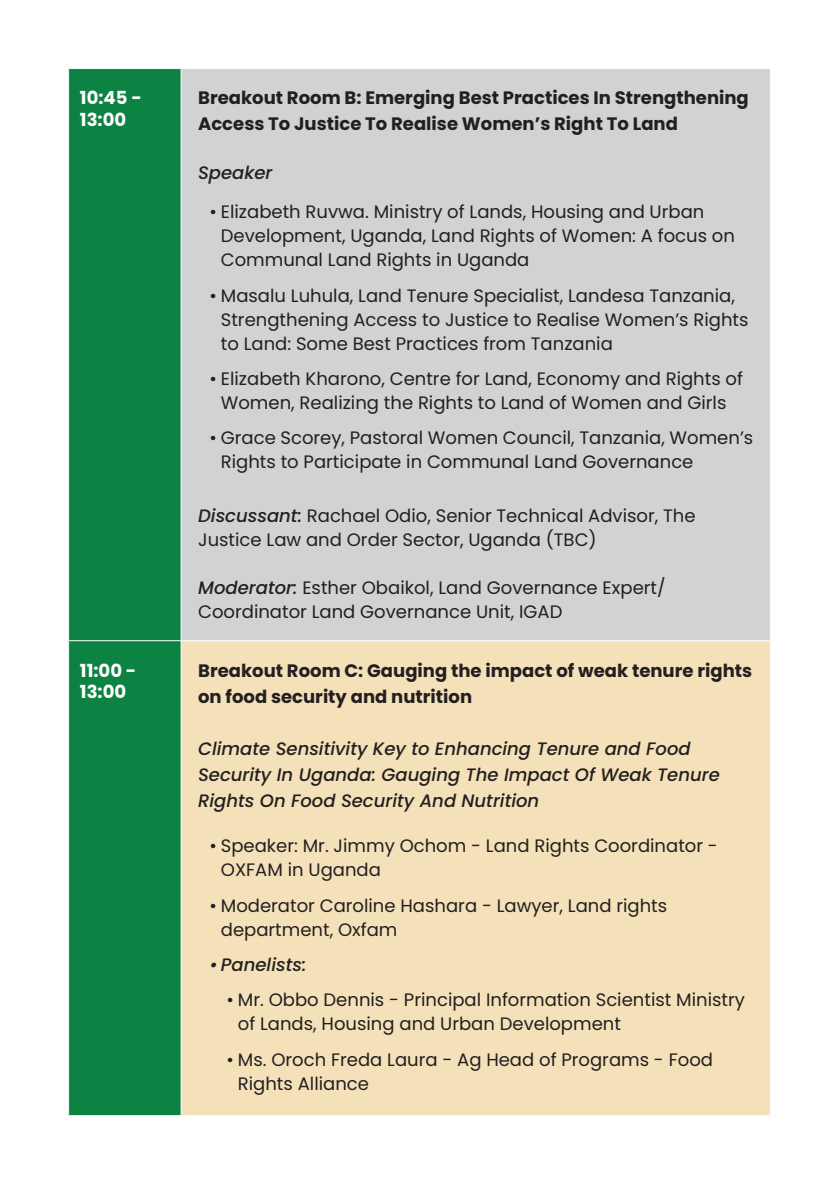
<style>
.page{position:relative;width:840px;height:1191px;background:#fff}
.page>*{position:absolute;margin:0;border:0;box-sizing:border-box;transform-origin:0 0}
.t1{font:18px/24px "Poppins";color:#231f20}
.t2{font:700 18px/26px "Poppins";color:#231f20}
.t3{font:italic 500 18px/26px "Poppins";color:#231f20}
.t4{font:700 18px/21.6px "Poppins";color:#fff}
.s1{font-weight:500;font-style:italic}
</style>
<div class="page">
<div style="left:69px;top:69px;width:112px;height:571px;background:#0c8343"></div>
<div style="left:181px;top:69px;width:589px;height:571px;background:#d0d2d3"></div>
<div style="left:69px;top:640px;width:112px;height:475px;background:#0c8343"></div>
<div style="left:181px;top:640px;width:589px;height:475px;background:#f4e1b9"></div>
<hr style="left:769px;top:641px;width:1px;height:474px;background:#fff">
<hr style="left:68px;top:640px;width:113px;height:1px;background:#fff">
<hr style="left:180px;top:69px;width:1px;height:571px;background:#fff">
<hr style="left:769px;top:69px;width:1px;height:571px;background:#fff">
<hr style="left:181px;top:640px;width:589px;height:1px;background:#fff">
<hr style="left:180px;top:641px;width:1px;height:474px;background:#fff">
<p class="t4" style="left:80px;top:87px;width:63px">10:45 -<br>13:00</p>
<p class="t2" style="left:198px;top:85px;width:552px">Breakout Room B: Emerging Best Practices In Strengthening<br>Access To Justice To Realise Women’s Right To Land</p>
<p class="t3" style="left:198px;top:159px;width:76px">Speaker</p>
<p class="t1" style="left:221px;top:200px;width:515px;text-indent:-11px">• Elizabeth Ruvwa. Ministry of Lands, Housing and Urban<br>Development, Uganda, Land Rights of Women: A focus on<br>Communal Land Rights in Uganda</p>
<p class="t1" style="left:221px;top:283px;width:529px;text-indent:-11px">• Masalu Luhula, Land Tenure Specialist, Landesa Tanzania,<br>Strengthening Access to Justice to Realise Women’s Rights to Land: Some Best Practices from Tanzania</p>
<p class="t1" style="left:209px;top:367px;width:534px;text-align:center">• Elizabeth Kharono, Centre for Land, Economy and Rights of<br>Women, Realizing the Rights to Land of Women and Girls</p>
<p class="t1" style="left:221px;top:426px;width:533px;text-indent:-11px">• Grace Scorey, Pastoral Women Council, Tanzania, Women’s<br>Rights to Participate in Communal Land Governance</p>
<p class="t1" style="left:198px;top:504px;width:498px"><span class="s1">Discussant:</span> Rachael Odio, Senior Technical Advisor, The<br>Justice Law and Order Sector, Uganda (TBC)</p>
<p class="t1" style="left:198px;top:576px;width:469px"><span class="s1">Moderator:</span> Esther Obaikol, Land Governance Expert/<br>Coordinator Land Governance Unit, IGAD</p>
<p class="t4" style="left:80px;top:659px;width:58px">11:00 -<br>13:00</p>
<p class="t2" style="left:198px;top:657px;width:555px">Breakout Room C: Gauging the impact of weak tenure rights on food security and nutrition</p>
<p class="t3" style="left:198px;top:735px;width:523px">Climate Sensitivity Key to Enhancing Tenure and Food<br>Security In Uganda: Gauging The Impact Of Weak Tenure<br>Rights On Food Security And Nutrition</p>
<p class="t1" style="left:221px;top:834px;width:498px;text-indent:-11px">• Speaker: Mr. Jimmy Ochom - Land Rights Coordinator -<br>OXFAM in Uganda</p>
<p class="t1" style="left:221px;top:893px;width:447px;text-indent:-11px">• Moderator Caroline Hashara - Lawyer, Land rights department, Oxfam</p>
<p class="t3" style="left:209px;top:952px;width:98px">• Panelists:</p>
<p class="t1" style="left:238px;top:988px;width:508px;text-indent:-11px">• Mr. Obbo Dennis - Principal Information Scientist Ministry of Lands, Housing and Urban Development</p>
<p class="t1" style="left:238px;top:1047px;width:476px;text-indent:-11px">• Ms. Oroch Freda Laura - Ag Head of Programs - Food<br>Rights Alliance</p>
</div>
